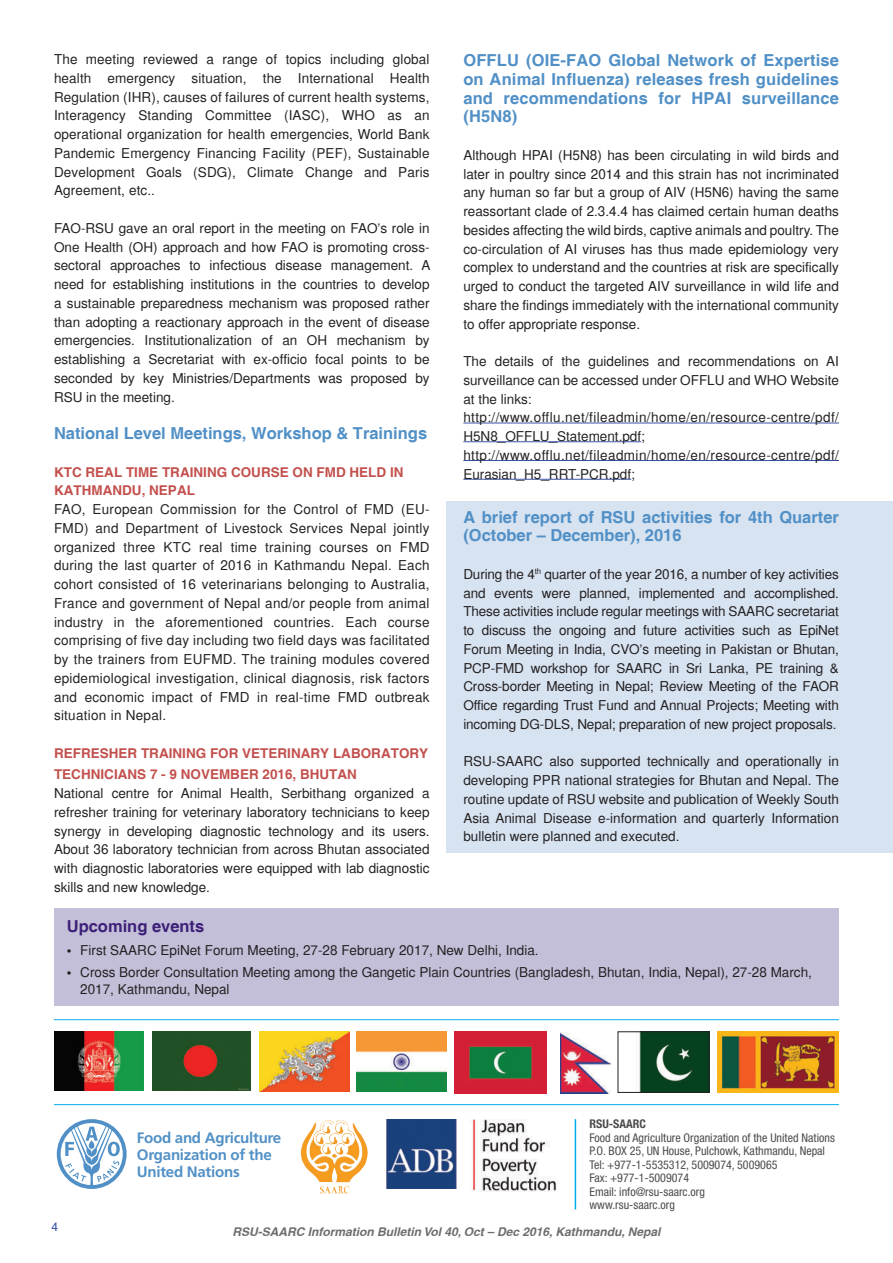
<style>
.page{position:relative;width:893px;height:1263px;background:#fff}
.page>*{position:absolute;margin:0;border:0;box-sizing:border-box;transform-origin:0 0}
.t1{font:700 16.5px/18.8px "Helvetica";color:#5190c6;text-align:justify}
.t2{font:700 16.5px "Helvetica";color:#3d2078}
.t3{font:700 15.15px/17px "Frutiger LT Std";letter-spacing:-.02em;color:#5190c6}
.t4{font:13.5px/18.8px "Helvetica";color:#231f20;text-align:justify}
.t5{font:700 13.5px/18.8px "Helvetica";color:#c3504d}
.t6{font:condensed 12px/13.5px "Helvetica Neue";color:#4b4c4d}
.t7{font:italic 700 12px "Helvetica";color:#6c6d70}
.t8{font:700 condensed 12px "Helvetica Neue";color:#4b4c4d}
.t9{font:12px "Helvetica";color:#3853a3}
</style>
<div class="page">
<div style="left:446px;top:502px;width:447px;height:351px;background:#d7e3f1"></div>
<div style="left:54px;top:908px;width:785px;height:98px;background:#c4bfd9"></div>
<img style="left:54px;top:1032px;width:90px;height:59px">
<img style="left:454px;top:1032px;width:92px;height:61px">
<img style="left:560px;top:1032px;width:50px;height:61px">
<img style="left:639px;top:1034px;width:68px;height:56px">
<div style="left:618px;top:1032px;width:91px;height:60px;border:1px solid #231f20"></div>
<img style="left:717px;top:1032px;width:122px;height:61px">
<img style="left:153px;top:1032px;width:97px;height:59px">
<img style="left:260px;top:1032px;width:89px;height:59px">
<img style="left:357px;top:1032px;width:89px;height:59px">
<hr style="left:54px;top:1019px;width:785px;height:1px;background:#00aeef">
<hr style="left:54px;top:1104px;width:785px;height:1px;background:#00aeef">
<img style="left:309px;top:1120px;width:31px;height:40px">
<img style="left:386px;top:1119px;width:70px;height:70px">
<svg style="left:57px;top:1119px;width:70px;height:70px"></svg>
<hr style="left:575px;top:1119px;width:1px;height:90px;background:#00aeef">
<img style="left:472px;top:1119px;width:84px;height:72px">
<hr style="left:463px;top:423px;width:376px;height:1px;background:#3853a3">
<hr style="left:463px;top:441px;width:178px;height:1px;background:#3853a3">
<hr style="left:463px;top:460px;width:376px;height:1px;background:#3853a3">
<hr style="left:463px;top:479px;width:168px;height:1px;background:#3853a3">
<p class="t4" style="left:54px;top:50px;width:377px">The meeting reviewed a range of topics including global health emergency situation, the International Health Regulation (IHR), causes of failures of current health systems, Interagency Standing Committee (IASC), WHO as an operational organization for health emergencies, World Bank Pandemic Emergency Financing Facility (PEF), Sustainable Development Goals (SDG), Climate Change and Paris Agreement, etc..</p>
<p class="t4" style="left:54px;top:219px;width:378px">FAO-RSU gave an oral report in the meeting on FAO’s role in One Health (OH) approach and how FAO is promoting cross&shy;sectoral approaches to infectious disease management. A need for establishing institutions in the countries to develop a sustainable preparedness mechanism was proposed rather than adopting a reactionary approach in the event of disease emergencies. Institutionalization of an OH mechanism by establishing a Secretariat with ex-officio focal points to be seconded by key Ministries/Departments was proposed by RSU in the meeting.</p>
<p class="t1" style="left:54px;top:425px;width:375px">National Level Meetings, Workshop &amp; Trainings</p>
<p class="t5" style="left:54px;top:463px;width:351px">KTC REAL TIME TRAINING COURSE ON FMD HELD IN<br>KATHMANDU, NEPAL</p>
<p class="t4" style="left:54px;top:500px;width:377px">FAO, European Commission for the Control of FMD (EU-FMD) and Department of Livestock Services Nepal jointly organized three KTC real time training courses on FMD during the last quarter of 2016 in Kathmandu Nepal. Each cohort consisted of 16 veterinarians belonging to Australia, France and government of Nepal and/or people from animal industry in the aforementioned countries. Each course comprising of five day including two field days was facilitated by the trainers from EUFMD. The training modules covered epidemiological investigation, clinical diagnosis, risk factors and economic impact of FMD in real-time FMD outbreak situation in Nepal.</p>
<p class="t5" style="left:54px;top:743px;width:376px;line-height:21.6px">REFRESHER TRAINING FOR VETERINARY LABORATORY<br>TECHNICIANS 7 - 9 NOVEMBER 2016, BHUTAN</p>
<p class="t4" style="left:54px;top:784px;width:377px">National centre for Animal Health, Serbithang organized a refresher training for veterinary laboratory technicians to keep synergy in developing diagnostic technology and its users.<br>About 36 laboratory technician from across Bhutan associated with diagnostic laboratories were equipped with lab diagnostic skills and new knowledge.</p>
<p class="t1" style="left:463px;top:52px;width:377px">OFFLU (OIE-FAO Global Network of Expertise on Animal Influenza) releases fresh guidelines and recommendations for HPAI surveillance (H5N8)</p>
<p class="t4" style="left:463px;top:146px;width:377px">Although HPAI (H5N8) has been circulating in wild birds and later in poultry since 2014 and this strain has not incriminated any human so far but a group of AIV (H5N6) having the same reassortant clade of 2.3.4.4 has claimed certain human deaths besides affecting the wild birds, captive animals and poultry. The co-circulation of AI viruses has thus made epidemiology very complex to understand and the countries at risk are specifically urged to conduct the targeted AIV surveillance in wild life and share the findings immediately with the international community to offer appropriate response.</p>
<p class="t4" style="left:463px;top:352px;width:377px;text-align:left">The details of the guidelines and recommendations on AI surveillance can be accessed under OFFLU and WHO Website at the links: http://www.offlu.net/fileadmin/home/en/resource-centre/pdf/ H5N8_OFFLU_Statement.pdf; http://www.offlu.net/fileadmin/home/en/resource-centre/pdf/ Eurasian_H5_RRT-PCR.pdf;</p>
<p class="t1" style="left:463px;top:508px;width:377px">A brief report of RSU activities for 4th Quarter (October – December), 2016</p>
<p class="t4" style="left:463px;top:564px;width:377px">During the 4<sup>th</sup> quarter of the year 2016, a number of key activities and events were planned, implemented and accomplished.<br>These activities include regular meetings with SAARC secretariat to discuss the ongoing and future activities such as EpiNet Forum Meeting in India, CVO’s meeting in Pakistan or Bhutan, PCP-FMD workshop for SAARC in Sri Lanka, PE training &amp; Cross-border Meeting in Nepal; Review Meeting of the FAOR Office regarding Trust Fund and Annual Projects; Meeting with incoming DG-DLS, Nepal; preparation of new project proposals.</p>
<p class="t4" style="left:463px;top:752px;width:377px">RSU-SAARC also supported technically and operationally in developing PPR national strategies for Bhutan and Nepal. The routine update of RSU website and publication of Weekly South Asia Animal Disease e-information and quarterly Information bulletin were planned and executed.</p>
<p class="t2" style="left:67px;top:916px;width:139px">Upcoming events</p>
<p class="t4" style="left:67px;top:940px;width:473px">• First SAARC EpiNet Forum Meeting, 27-28 February 2017, New Delhi, India.</p>
<p class="t4" style="left:80px;top:964px;width:733px;line-height:16.5px;text-indent:-14px">• Cross Border Consultation Meeting among the Gangetic Plain Countries (Bangladesh, Bhutan, India, Nepal), 27-28 March,<br>2017, Kathmandu, Nepal</p>
<p class="t9" style="left:52px;top:1219px;width:8px">4</p>
<p class="t3" style="left:137px;top:1129px;width:146px">Food and Agriculture<br>Organization of the<br>United Nations</p>
<p class="t8" style="left:589px;top:1117px;width:58px">RSU-SAARC</p>
<p class="t6" style="left:589px;top:1131px;width:247px">Food and Agriculture Organization of the United Nations P.O. BOX 25, UN House, Pulchowk, Kathmandu, Nepal Tel: +977-1-5535312, 5009074, 5009065<br>Fax: +977-1-5009074<br>Email: info@rsu-saarc.org<br>www.rsu-saarc.org</p>
<p class="t7" style="left:233px;top:1224px;width:429px">RSU-SAARC Information Bulletin Vol 40, Oct – Dec 2016, Kathmandu, Nepal</p>
</div>
